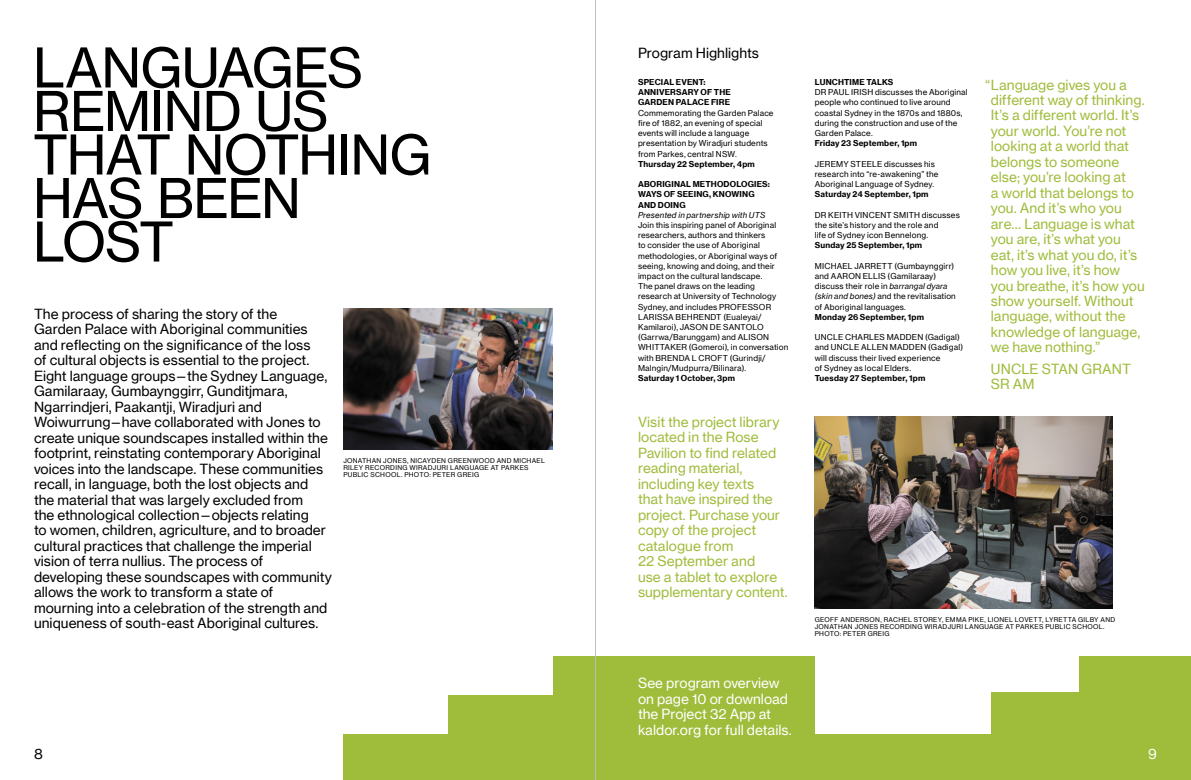
<style>
.page{position:relative;width:1191px;height:780px;background:#fff}
.page>*{position:absolute;margin:0;border:0;box-sizing:border-box;transform-origin:0 0}
.t1{font:53.8px/43.5px "N Haas Grotesk TXW02 55 Rg";letter-spacing:-.025em;color:#000}
.t2{font:14px "N Haas Grotesk TXW02 55 Rg";color:#000}
.t3{font:14px "N Haas Grotesk TXW02 55 Rg";color:#fff}
.t4{font:13.7px/15.5px "N Haas Grotesk TXW02 55 Rg";color:#000}
.t5{font:13.7px/15.5px "N Haas Grotesk TXW02 55 Rg";color:#9fbc3b}
.t6{font:13.7px/15.5px "N Haas Grotesk TXW02 55 Rg";color:#fff}
.t7{font:8px/10.2px "N Haas Grotesk TXW02 55 Rg";letter-spacing:.02em;color:#000}
.t8{font:8px/10.2px "N Haas Grotesk TXW02 75 Bd";letter-spacing:.02em;color:#000}
.t9{font:8px "N Haas Grotesk TXW02 56 It";letter-spacing:.015em;color:#000}
.t10{font:6.5px/7px "N Haas Grotesk TXW02 55 Rg";letter-spacing:.045em;color:#000}
.s1{font-family:"N Haas Grotesk TXW02 56 It"}
</style>
<div class="page">
<div style="left:448px;top:695px;width:148px;height:85px;background:#9fbc3b"></div>
<div style="left:590px;top:656px;width:224px;height:124px;background:#9fbc3b"></div>
<div style="left:647px;top:734px;width:544px;height:46px;background:#9fbc3b"></div>
<div style="left:1080px;top:656px;width:111px;height:124px;background:#9fbc3b"></div>
<div style="left:991px;top:692px;width:123px;height:88px;background:#9fbc3b"></div>
<div style="left:553px;top:656px;width:85px;height:124px;background:#9fbc3b"></div>
<div style="left:343px;top:734px;width:170px;height:46px;background:#9fbc3b"></div>
<img style="left:343px;top:308px;width:210px;height:141px">
<img style="left:814px;top:416px;width:298px;height:192px">
<hr style="left:595px;top:0;width:1px;height:780px;background:#bdbdbd">
<h1 class="t1" style="left:33px;top:46px;width:400px">LANGUAGES<br>REMIND US<br>THAT NOTHING<br>HAS BEEN<br>LOST</h1>
<p class="t4" style="left:34px;top:306px;width:299px">The process of sharing the story of the<br>Garden Palace with Aboriginal communities and reflecting on the significance of the loss<br>of cultural objects is essential to the project.<br>Eight language groups—the Sydney Language, Gamilaraay, Gumbaynggirr, Gunditjmara, Ngarrindjeri, Paakantji, Wiradjuri and Woiwurrung—have collaborated with Jones to create unique soundscapes installed within the footprint, reinstating contemporary Aboriginal voices into the landscape. These communities recall, in language, both the lost objects and the material that was largely excluded from<br>the ethnological collection—objects relating<br>to women, children, agriculture, and to broader cultural practices that challenge the imperial vision of terra nullius. The process of developing these soundscapes with community allows the work to transform a state of mourning into a celebration of the strength and uniqueness of south-east Aboriginal cultures.</p>
<p class="t10" style="left:343px;top:457px;width:203px">JONATHAN JONES, NICAYDEN GREENWOOD AND MICHAEL<br>RILEY RECORDING WIRADJURI LANGUAGE AT PARKES<br>PUBLIC SCHOOL. PHOTO: PETER GREIG</p>
<h3 class="t4" style="left:638px;top:45px;width:122px">Program Highlights</h3>
<p class="t8" style="left:638px;top:77px;width:94px">SPECIAL EVENT:<br>ANNIVERSARY OF THE<br>GARDEN PALACE FIRE</p>
<p class="t7" style="left:638px;top:108px;width:137px">Commemorating the Garden Palace fire of 1882, an evening of special events will include a language presentation by Wiradjuri students from Parkes, central NSW.</p>
<p class="t8" style="left:638px;top:159px;width:118px">Thursday 22 September, 4pm</p>
<p class="t8" style="left:638px;top:179px;width:133px">ABORIGINAL METHODOLOGIES:<br>WAYS OF SEEING, KNOWING<br>AND DOING</p>
<p class="t9" style="left:638px;top:210px;width:129px">Presented in partnership with UTS</p>
<p class="t7" style="left:638px;top:220px;width:152px">Join this inspiring panel of Aboriginal researchers, authors and thinkers<br>to consider the use of Aboriginal methodologies, or Aboriginal ways of seeing, knowing and doing, and their impact on the cultural landscape.<br>The panel draws on the leading research at University of Technology Sydney, and includes PROFESSOR LARISSA BEHRENDT (Eualeyai/ Kamilaroi), JASON DE SANTOLO (Garrwa/Barunggam) and ALISON WHITTAKER (Gomeroi), in conversation with BRENDA L CROFT (Gurindji/ Malngin/Mudpurra/Bilinara).</p>
<p class="t8" style="left:638px;top:373px;width:98px">Saturday 1 October, 3pm</p>
<p class="t5" style="left:638px;top:414px;width:151px">Visit the project library located in the Rose<br>Pavilion to find related reading material, including key texts<br>that have inspired the project. Purchase your copy of the project catalogue from<br>22 September and<br>use a tablet to explore supplementary content.</p>
<h3 class="t6" style="left:638px;top:675px;width:155px">See program overview on page 10 or download the Project 32 App at kaldor.org for full details.</h3>
<p class="t8" style="left:814px;top:77px;width:80px">LUNCHTIME TALKS</p>
<p class="t7" style="left:814px;top:87px;width:154px">DR PAUL IRISH discusses the Aboriginal people who continued to live around coastal Sydney in the 1870s and 1880s, during the construction and use of the Garden Palace.</p>
<p class="t8" style="left:814px;top:138px;width:104px">Friday 23 September, 1pm</p>
<p class="t7" style="left:814px;top:159px;width:125px">JEREMY STEELE discusses his research into “re-awakening” the<br>Aboriginal Language of Sydney.</p>
<p class="t8" style="left:814px;top:189px;width:115px">Saturday 24 September, 1pm</p>
<p class="t7" style="left:814px;top:210px;width:147px">DR KEITH VINCENT SMITH discusses the site’s history and the role and<br>life of Sydney icon Bennelong.</p>
<p class="t8" style="left:814px;top:240px;width:109px">Sunday 25 September, 1pm</p>
<p class="t7" style="left:814px;top:261px;width:142px">MICHAEL JARRETT (Gumbaynggirr) and AARON ELLIS (Gamilaraay) discuss their role in <span class="s1">barrangal dyara (skin and bones)</span> and the revitalisation of Aboriginal languages.</p>
<p class="t8" style="left:814px;top:312px;width:111px">Monday 26 September, 1pm</p>
<p class="t7" style="left:814px;top:332px;width:150px">UNCLE CHARLES MADDEN (Gadigal) and UNCLE ALLEN MADDEN (Gadigal) will discuss their lived experience<br>of Sydney as local Elders.</p>
<p class="t8" style="left:814px;top:373px;width:112px">Tuesday 27 September, 1pm</p>
<p class="t5" style="left:990px;top:77px;width:155px;text-indent:-6px">“Language gives you a different way of thinking.<br>It’s a different world. It’s your world. You’re not looking at a world that belongs to someone else; you’re looking at<br>a world that belongs to you. And it’s who you are… Language is what you are, it’s what you eat, it’s what you do, it’s how you live, it’s how you breathe, it’s how you show yourself. Without language, without the knowledge of language, we have nothing.”</p>
<h3 class="t5" style="left:990px;top:361px;width:142px">UNCLE STAN GRANT<br>SR AM</h3>
<p class="t10" style="left:814px;top:616px;width:302px">GEOFF ANDERSON, RACHEL STOREY, EMMA PIKE, LIONEL LOVETT, LYRETTA GILBY AND<br>JONATHAN JONES RECORDING WIRADJURI LANGUAGE AT PARKES PUBLIC SCHOOL.<br>PHOTO: PETER GREIG</p>
<h2 class="t2" style="left:34px;top:745px;width:10px">8</h2>
<h2 class="t3" style="left:1148px;top:745px;width:10px">9</h2>
</div>
